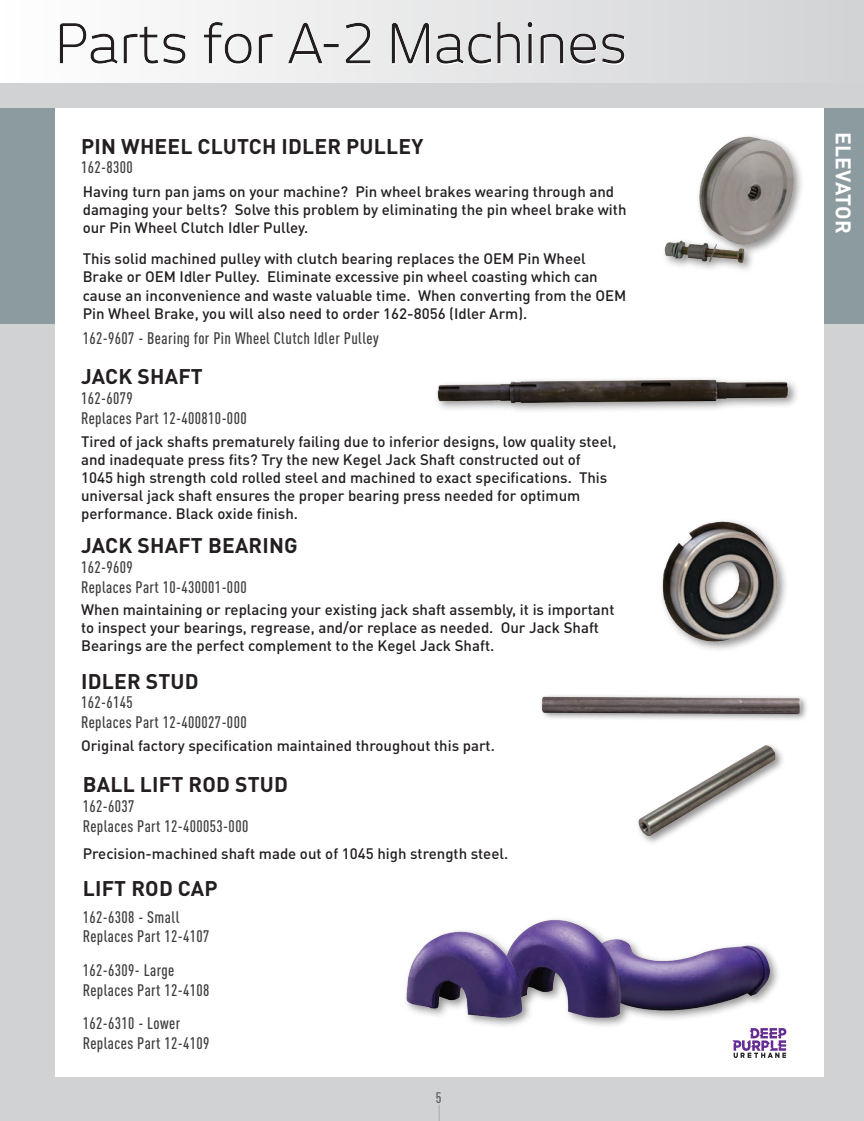
<style>
.page{position:relative;width:864px;height:1121px;background:#fff}
.page>*{position:absolute;margin:0;border:0;box-sizing:border-box;transform-origin:0 0}
.t1{font:700 21px "DIN Pro";letter-spacing:.01em;color:#231f20}
.t2{font:700 21px "DIN Pro";letter-spacing:.01em;color:#fff}
.t3{font:500 16.5px "DIN Cond";letter-spacing:.025em;color:#3e3e3f}
.t4{font:500 15px/18px "DIN Pro";color:#231f20}
.t5{font:500 15px "DIN Cond";color:#57585a}
</style>
<div class="page">
<div style="left:0;top:0;width:864px;height:1120px;background:#d1d2d4"></div>
<svg style="left:439px;top:1104px;width:1px;height:16px"></svg>
<div style="left:0;top:0;width:864px;height:83px;background:linear-gradient(to right,#fff,#d2d3d5)"></div>
<div style="left:44px;top:10px;width:654px;height:68px;background:#231f20;opacity:.24"></div>
<div style="left:0;top:108px;width:864px;height:216px;background:#8c9ba0"></div>
<div style="left:55px;top:108px;width:769px;height:968px;background:#fff"></div>
<div style="left:658px;top:518px;width:131px;height:134px;background:#231f20;opacity:.5"></div>
<img style="left:658px;top:518px;width:131px;height:130px">
<div style="left:434px;top:376px;width:366px;height:38px;background:#231f20;opacity:.5"></div>
<img style="left:434px;top:376px;width:362px;height:33px">
<div style="left:661px;top:133px;width:144px;height:141px;background:#231f20;opacity:.5"></div>
<img style="left:661px;top:134px;width:144px;height:131px">
<img style="left:541px;top:695px;width:266px;height:25px">
<img style="left:405px;top:919px;width:382px;height:126px">
<svg style="left:732px;top:1028px;width:54px;height:30px"></svg>
<img style="left:638px;top:745px;width:144px;height:98px">
<p class="t1" style="left:81px;top:132px;width:344px">PIN WHEEL CLUTCH IDLER PULLEY</p>
<p class="t3" style="left:81px;top:158px;width:53px">162-8300</p>
<p class="t4" style="left:83px;top:182px;width:545px">Having turn pan jams on your machine? Pin wheel brakes wearing through and damaging your belts? Solve this problem by eliminating the pin wheel brake with our Pin Wheel Clutch Idler Pulley.</p>
<p class="t4" style="left:83px;top:249px;width:545px">This solid machined pulley with clutch bearing replaces the OEM Pin Wheel Brake or OEM Idler Pulley. Eliminate excessive pin wheel coasting which can cause an inconvenience and waste valuable time. When converting from the OEM Pin Wheel Brake, you will also need to order 162-8056 (Idler Arm).</p>
<p class="t3" style="left:83px;top:328px;width:298px">162-9607 - Bearing for Pin Wheel Clutch Idler Pulley</p>
<p class="t1" style="left:81px;top:362px;width:123px">JACK SHAFT</p>
<p class="t3" style="left:81px;top:388px;width:53px">162-6079</p>
<p class="t3" style="left:81px;top:408px;width:167px">Replaces Part 12-400810-000</p>
<p class="t4" style="left:81px;top:432px;width:537px">Tired of jack shafts prematurely failing due to inferior designs, low quality steel, and inadequate press fits? Try the new Kegel Jack Shaft constructed out of 1045 high strength cold rolled steel and machined to exact specifications. This universal jack shaft ensures the proper bearing press needed for optimum performance. Black oxide finish.</p>
<p class="t1" style="left:81px;top:531px;width:218px">JACK SHAFT BEARING</p>
<p class="t3" style="left:81px;top:557px;width:53px">162-9609</p>
<p class="t3" style="left:81px;top:577px;width:167px">Replaces Part 10-430001-000</p>
<p class="t4" style="left:81px;top:599px;width:535px">When maintaining or replacing your existing jack shaft assembly, it is important to inspect your bearings, regrease, and/or replace as needed. Our Jack Shaft<br>Bearings are the perfect complement to the Kegel Jack Shaft.</p>
<p class="t1" style="left:81px;top:666px;width:119px">IDLER STUD</p>
<p class="t3" style="left:81px;top:692px;width:53px">162-6145</p>
<p class="t3" style="left:81px;top:712px;width:167px">Replaces Part 12-400027-000</p>
<p class="t4" style="left:81px;top:736px;width:415px">Original factory specification maintained throughout this part.</p>
<p class="t1" style="left:83px;top:770px;width:207px">BALL LIFT ROD STUD</p>
<p class="t3" style="left:83px;top:796px;width:53px">162-6037</p>
<p class="t3" style="left:83px;top:816px;width:167px">Replaces Part 12-400053-000</p>
<p class="t4" style="left:83px;top:844px;width:427px">Precision-machined shaft made out of 1045 high strength steel.</p>
<p class="t1" style="left:83px;top:874px;width:136px">LIFT ROD CAP</p>
<p class="t3" style="left:83px;top:907px;width:98px">162-6308 - Small</p>
<p class="t3" style="left:83px;top:926px;width:128px">Replaces Part 12-4107</p>
<p class="t3" style="left:83px;top:960px;width:93px">162-6309- Large</p>
<p class="t3" style="left:83px;top:979px;width:128px">Replaces Part 12-4108</p>
<p class="t3" style="left:83px;top:1013px;width:99px">162-6310 - Lower</p>
<p class="t3" style="left:83px;top:1033px;width:128px">Replaces Part 12-4109</p>
<p class="t5" style="left:436px;top:1088px;width:7px">5</p>
<p class="t2" style="left:858px;top:132px;width:103px;rotate:90deg">ELEVATOR</p>
</div>
